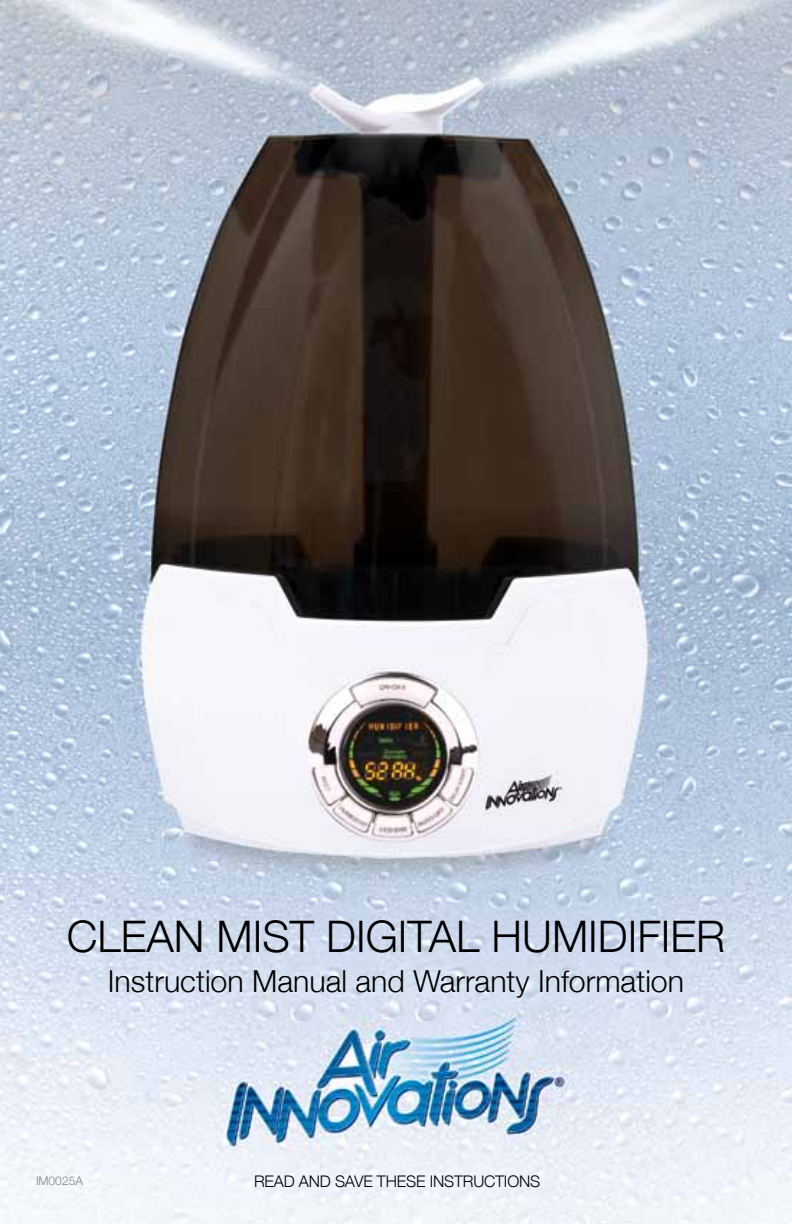
<style>
.page{position:relative;width:792px;height:1224px;background:#fff}
.page>*{position:absolute;margin:0;border:0;box-sizing:border-box;transform-origin:0 0}
.t1{font:300 43.4px "Helvetica Neue";color:#000}
.t2{font:300 30.4px "Helvetica Neue";color:#000}
.t3{font:300 16px "Helvetica Neue";letter-spacing:-.01em;color:#000}
.t4{font:300 12px "Helvetica Neue";color:#808285}
</style>
<div class="page">
<img style="left:0;top:0;width:792px;height:1224px">
<h1 class="t1" style="left:67px;top:910px;width:660px">CLEAN MIST DIGITAL HUMIDIFIER</h1>
<p class="t2" style="left:108px;top:963px;width:578px">Instruction Manual and Warranty Information</p>
<p class="t4" style="left:36px;top:1174px;width:48px">IM0025A</p>
<p class="t3" style="left:254px;top:1171px;width:288px">READ AND SAVE THESE INSTRUCTIONS</p>
</div>
